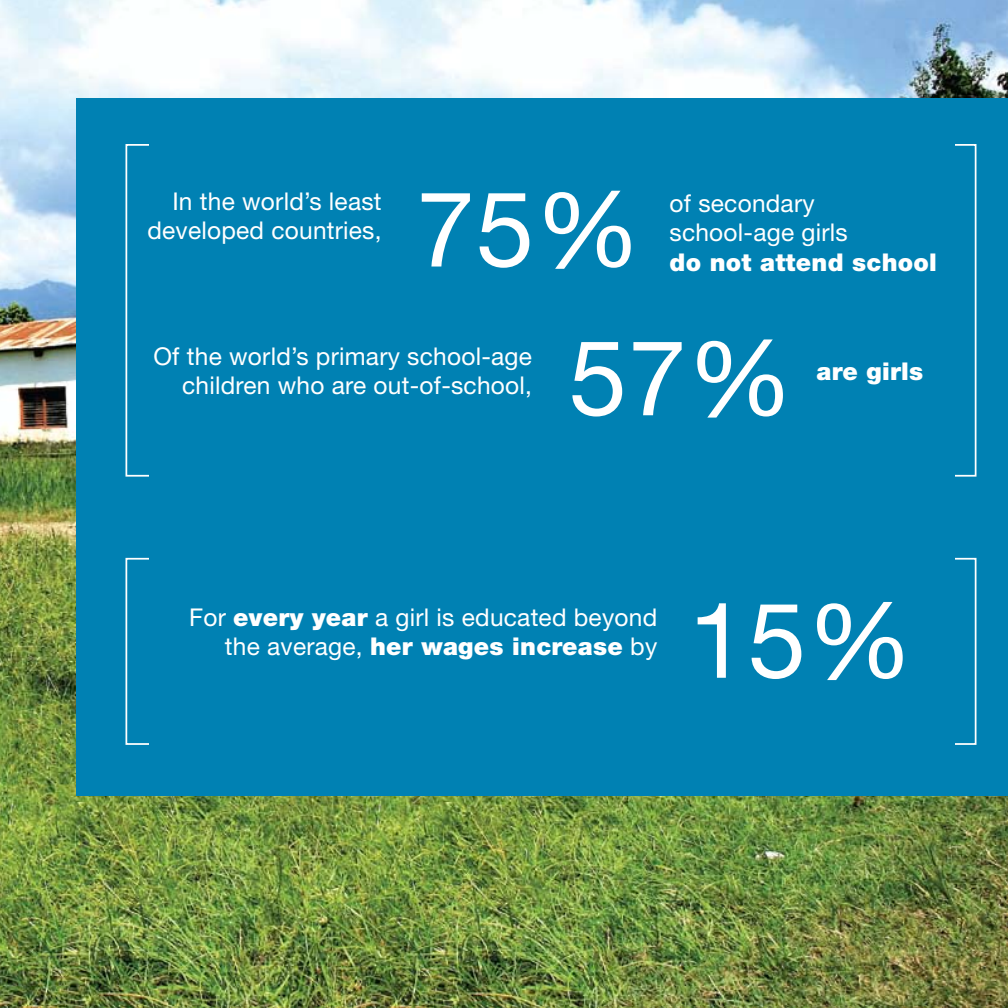
<style>
.page{position:relative;width:1008px;height:1008px;background:#fff}
.page>*{position:absolute;margin:0;border:0;box-sizing:border-box;transform-origin:0 0}
.t1{font:105px "Helvetica Neue LT Std";color:#fff}
.t2{font:24.5px/29.4px "Helvetica Neue LT Std";letter-spacing:.01em;color:#fff;text-align:right}
.t3{font:900 24.5px "Helvetica Neue LT Std";letter-spacing:.01em;color:#fff}
.s1{font-weight:900}
</style>
<div class="page">
<img style="left:0;top:0;width:1008px;height:1008px">
<div style="left:76px;top:98px;width:932px;height:698px;background:#0081b3"></div>
<p class="t2" style="left:147px;top:186px;width:236px">In the world’s least developed countries,</p>
<h1 class="t1" style="left:416px;top:167px;width:225px">75%</h1>
<p class="t2" style="left:670px;top:188px;width:180px;text-align:left">of secondary school-age girls</p>
<p class="t3" style="left:670px;top:248px;width:269px">do not attend school</p>
<p class="t2" style="left:153px;top:341px;width:380px">Of the world’s primary school-age children who are out-of-school,</p>
<h1 class="t1" style="left:569px;top:315px;width:225px">57%</h1>
<p class="t3" style="left:817px;top:356px;width:108px">are girls</p>
<p class="t2" style="left:189px;top:602px;width:470px">For <span class="s1">every year</span> a girl is educated beyond the average, <span class="s1">her wages increase</span> by</p>
<h1 class="t1" style="left:689px;top:578px;width:225px">15%</h1>
</div>
